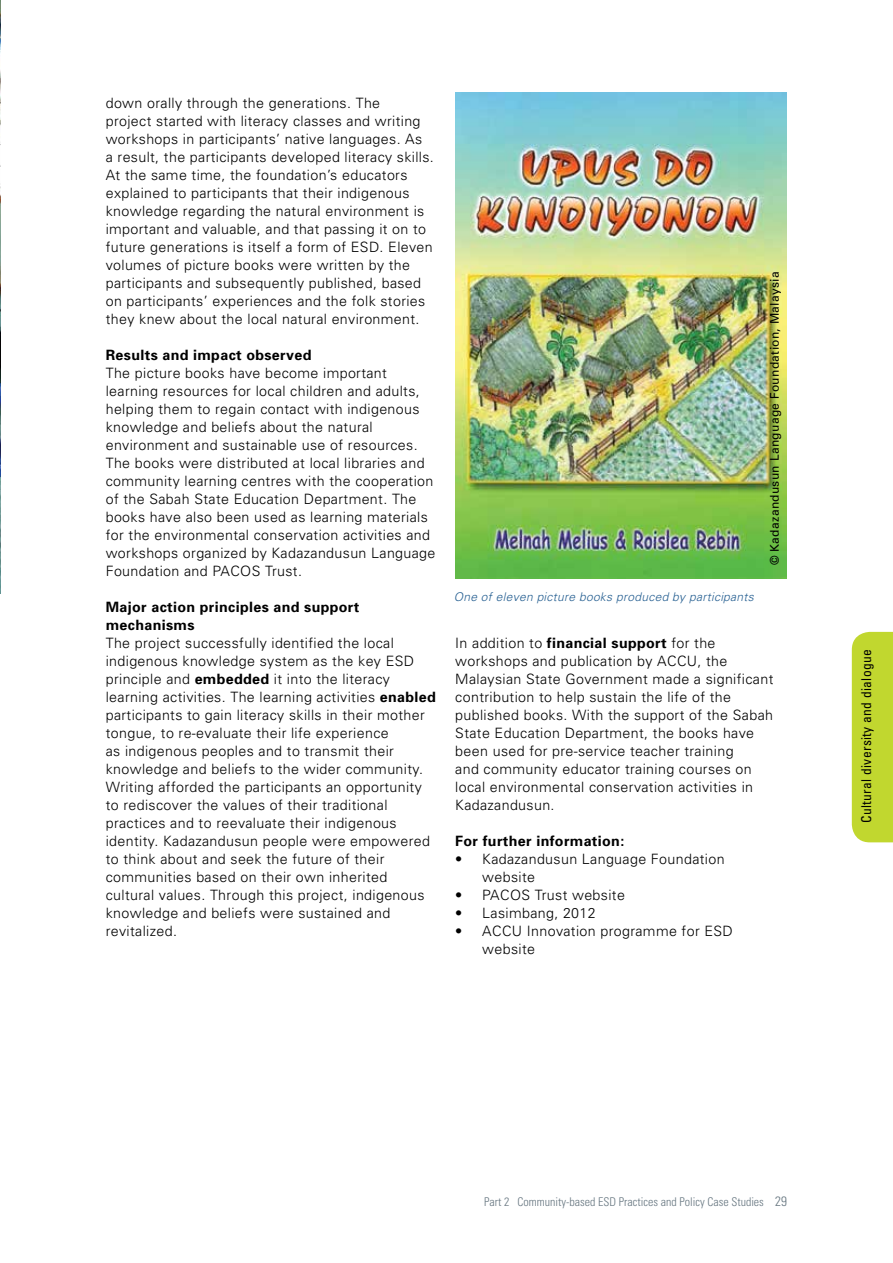
<style>
.page{position:relative;width:893px;height:1263px;background:#fff}
.page>*{position:absolute;margin:0;border:0;box-sizing:border-box;transform-origin:0 0}
.t1{font:300 14.25px/18px "Univers";letter-spacing:.025em;color:#000}
.t2{font:700 14.25px "Univers";letter-spacing:.025em;color:#000}
.t3{font:condensed 13.5px "Univers";letter-spacing:.025em;color:#000}
.t4{font:300 condensed 12px "Univers";color:#667680}
.t5{font:italic 300 12px "Univers";letter-spacing:.025em;color:#276092}
.t6{font:12px "Univers";letter-spacing:.025em;color:#000}
.s1{font-weight:700}
.s2{font-size:13.5px}
</style>
<div class="page">
<img style="left:0;top:0;width:1px;height:593px">
<img style="left:455px;top:93px;width:331px;height:486px">
<div style="left:852px;top:632px;width:41px;height:210px;background:#c1d72f"></div>
<p class="t1" style="left:106px;top:94px;width:330px">down orally through the generations. The<br>project started with literacy classes and writing workshops in participants’ native languages. As<br>a result, the participants developed literacy skills.<br>At the same time, the foundation’s educators explained to participants that their indigenous knowledge regarding the natural environment is important and valuable, and that passing it on to future generations is itself a form of ESD. Eleven volumes of picture books were written by the participants and subsequently published, based on participants’ experiences and the folk stories they knew about the local natural environment.</p>
<p class="t1" style="left:106px;top:346px;width:331px"><span class="s1">Results and impact observed<br></span>The picture books have become important learning resources for local children and adults, helping them to regain contact with indigenous knowledge and beliefs about the natural environment and sustainable use of resources.<br>The books were distributed at local libraries and community learning centres with the cooperation of the Sabah State Education Department. The books have also been used as learning materials for the environmental conservation activities and workshops organized by Kadazandusun Language Foundation and PACOS Trust.</p>
<p class="t1" style="left:106px;top:597px;width:332px"><span class="s1">Major action principles and support mechanisms<br></span>The project successfully identified the local indigenous knowledge system as the key ESD principle and <span class="s1">embedded</span> it into the literacy learning activities. The learning activities <span class="s1">enabled </span>participants to gain literacy skills in their mother tongue, to re-evaluate their life experience<br>as indigenous peoples and to transmit their knowledge and beliefs to the wider community.<br>Writing afforded the participants an opportunity to rediscover the values of their traditional practices and to reevaluate their indigenous identity. Kadazandusun people were empowered to think about and seek the future of their communities based on their own inherited cultural values. Through this project, indigenous knowledge and beliefs were sustained and revitalized.</p>
<p class="t5" style="left:454px;top:589px;width:302px">One of eleven picture books produced by participants</p>
<p class="t6" style="left:767px;top:565px;width:295px;rotate:-90deg">© Kadazandusun Language Foundation, Malaysia</p>
<p class="t1" style="left:455px;top:633px;width:320px">In addition to <span class="s1">financial support</span> for the workshops and publication by ACCU, the Malaysian State Government made a significant contribution to help sustain the life of the published books. With the support of the Sabah State Education Department, the books have been used for pre-service teacher training<br>and community educator training courses on local environmental conservation activities in Kadazandusun.</p>
<p class="t2" style="left:455px;top:832px;width:170px">For further information:</p>
<p class="t1" style="left:482px;top:849px;width:244px;text-indent:-27px">• Kadazandusun Language Foundation website</p>
<p class="t1" style="left:455px;top:885px;width:171px">• PACOS Trust website</p>
<p class="t1" style="left:455px;top:903px;width:142px">• Lasimbang, 2012</p>
<p class="t1" style="left:482px;top:921px;width:252px;text-indent:-27px">• ACCU Innovation programme for ESD website</p>
<p class="t3" style="left:858px;top:823px;width:175px;rotate:-90deg">Cultural diversity and dialogue</p>
<p class="t4" style="left:484px;top:1195px;width:305px">Part 2 Community-based ESD Practices and Policy Case Studies <span class="s2">29</span></p>
</div>
